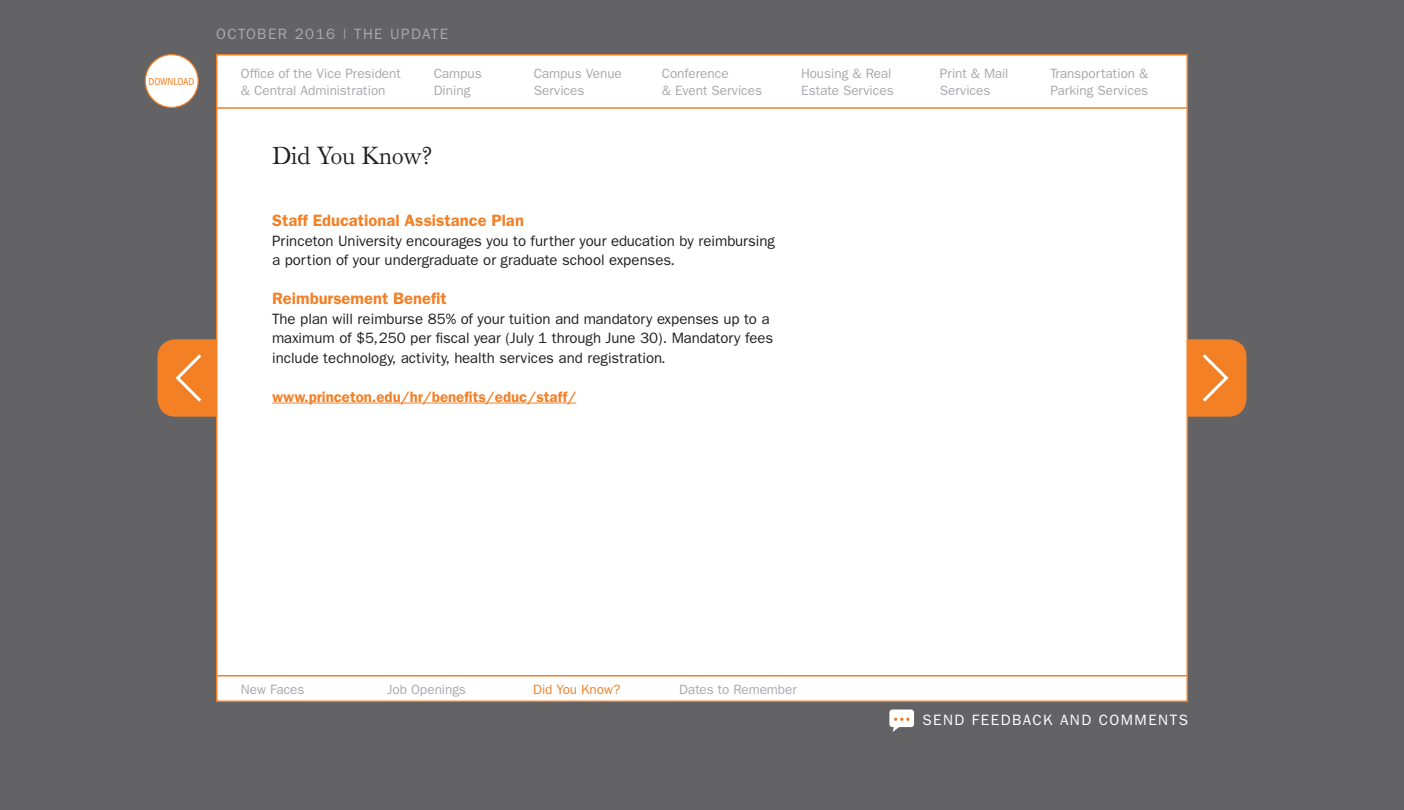
<style>
.page{position:relative;width:1404px;height:810px;background:#636366}
.page>*{position:absolute;margin:0;border:0;box-sizing:border-box;transform-origin:0 0}
.t1{font:24px "Princeton Monti DS";color:#231f20}
.t2{font:600 16.5px "Franklin Gothic";color:#f48026}
.t3{font:15px/19.5px "Franklin Gothic";color:#231f20}
.t4{font:600 15px "Franklin Gothic";color:#f48026}
.t5{font:15px "Franklin Gothic";letter-spacing:.1em;color:#fff}
.t6{font:15px "Franklin Gothic";letter-spacing:.1em;color:#a8a9ad}
.t7{font:13.5px/16.2px "Franklin Gothic";color:#a8a9ad}
.t8{font:13.5px "Franklin Gothic";color:#f48026}
.t9{font:condensed 10.5px "Franklin Gothic";color:#f48026}
</style>
<div class="page">
<div style="left:158px;top:339px;width:116px;height:78px;background:#f48026;border-radius:18px"></div>
<svg style="left:175px;top:354px;width:27px;height:48px"></svg>
<div style="left:1130px;top:339px;width:116px;height:78px;background:#f48026;border-radius:18px"></div>
<svg style="left:1202px;top:354px;width:27px;height:48px"></svg>
<div style="left:216px;top:54px;width:972px;height:648px;background:#fff;border:2px solid #f48026"></div>
<hr style="left:216px;top:107px;width:972px;height:2px;background:#f48026">
<hr style="left:216px;top:675px;width:972px;height:1px;background:#f48026">
<svg style="left:889px;top:710px;width:25px;height:22px"></svg>
<div style="left:145px;top:55px;width:53px;height:52px;background:#fff;border-radius:50%"></div>
<div style="left:145px;top:54px;width:54px;height:54px;border:1px solid #f48026;border-radius:50%"></div>
<hr style="left:272px;top:403px;width:304px;height:1px;background:#f48026">
<p class="t6" style="left:216px;top:25px;width:234px">OCTOBER 2016 | THE UPDATE</p>
<p class="t7" style="left:241px;top:65px;width:162px">Office of the Vice President &amp; Central Administration</p>
<p class="t7" style="left:534px;top:65px;width:90px">Campus Venue<br>Services</p>
<p class="t7" style="left:662px;top:65px;width:102px">Conference<br>&amp; Event Services</p>
<p class="t7" style="left:1050px;top:65px;width:99px">Transportation &amp;<br>Parking Services</p>
<p class="t9" style="left:149px;top:76px;width:47px">DOWNLOAD</p>
<p class="t7" style="left:940px;top:65px;width:70px">Print &amp; Mail<br>Services</p>
<p class="t7" style="left:434px;top:65px;width:49px">Campus<br>Dining</p>
<p class="t7" style="left:801px;top:65px;width:94px">Housing &amp; Real<br>Estate Services</p>
<h1 class="t1" style="left:272px;top:140px;width:161px">Did You Know?</h1>
<p class="t2" style="left:272px;top:211px;width:253px">Staff Educational Assistance Plan</p>
<p class="t3" style="left:272px;top:230px;width:504px">Princeton University encourages you to further your education by reimbursing a portion of your undergraduate or graduate school expenses.</p>
<p class="t2" style="left:272px;top:289px;width:176px">Reimbursement Benefit</p>
<p class="t3" style="left:272px;top:308px;width:503px">The plan will reimburse 85% of your tuition and mandatory expenses up to a maximum of $5,250 per fiscal year (July 1 through June 30). Mandatory fees include technology, activity, health services and registration.</p>
<p class="t4" style="left:272px;top:388px;width:306px">www.princeton.edu/hr/benefits/educ/staff/</p>
<p class="t7" style="left:241px;top:681px;width:65px">New Faces</p>
<p class="t7" style="left:387px;top:681px;width:80px">Job Openings</p>
<p class="t8" style="left:533px;top:682px;width:89px">Did You Know?</p>
<p class="t7" style="left:679px;top:681px;width:119px">Dates to Remember</p>
<p class="t5" style="left:922px;top:712px;width:267px">SEND FEEDBACK AND COMMENTS</p>
</div>
